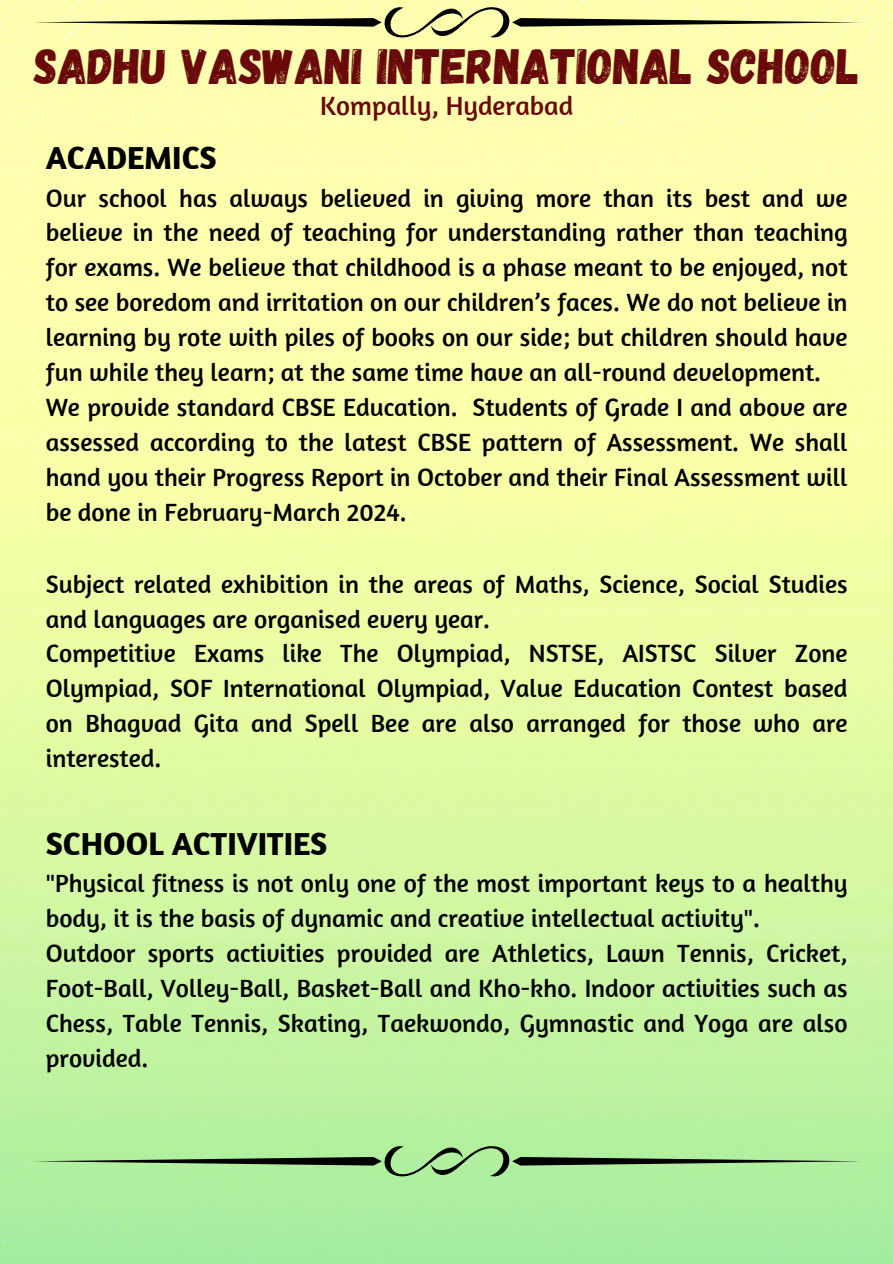
<style>
.page{position:relative;width:893px;height:1264px;background:#fff}
.page>*{position:absolute;margin:0;border:0;box-sizing:border-box;transform-origin:0 0}
.t1{font:49.5px "Gagalin";color:#690909}
.t2{font:700 32.55px "Amaranth";color:#000}
.t3{font:27px "Amaranth";color:#690909}
.t4{font:25.5px/34.8px "Amaranth";color:#000;text-align:justify}
</style>
<div class="page">
<img style="left:0;top:0;width:892px;height:1263px">
<svg style="left:32px;top:5px;width:829px;height:35px;background:#dcdc98"></svg>
<svg style="left:32px;top:1143px;width:829px;height:35px;background:#99d089"></svg>
<p class="t1" style="left:34px;top:34px;width:826px">SADHU VASWANI INTERNATIONAL SCHOOL</p>
<p class="t3" style="left:320px;top:88px;width:254px">Kompally, Hyderabad</p>
<h1 class="t2" style="left:46px;top:138px;width:172px">ACADEMICS</h1>
<p class="t4" style="left:46px;top:180px;width:803px">Our school has always believed in giving more than its best and we believe in the need of teaching for understanding rather than teaching for exams. We believe that childhood is a phase meant to be enjoyed, not to see boredom and irritation on our children’s faces. We do not believe in learning by rote with piles of books on our side; but children should have fun while they learn; at the same time have an all-round development.</p>
<p class="t4" style="left:46px;top:389px;width:803px">We provide standard CBSE Education. Students of Grade I and above are assessed according to the latest CBSE pattern of Assessment. We shall hand you their Progress Report in October and their Final Assessment will be done in February-March 2024.</p>
<p class="t4" style="left:46px;top:566px;width:803px">Subject related exhibition in the areas of Maths, Science, Social Studies and languages are organised every year.</p>
<p class="t4" style="left:46px;top:635px;width:803px">Competitive Exams like The Olympiad, NSTSE, AISTSC Silver Zone Olympiad, SOF International Olympiad, Value Education Contest based on Bhagvad Gita and Spell Bee are also arranged for those who are interested.</p>
<p class="t2" style="left:46px;top:823px;width:283px">SCHOOL ACTIVITIES</p>
<p class="t4" style="left:46px;top:865px;width:803px">"Physical fitness is not only one of the most important keys to a healthy body, it is the basis of dynamic and creative intellectual activity".</p>
<p class="t4" style="left:46px;top:935px;width:803px">Outdoor sports activities provided are Athletics, Lawn Tennis, Cricket, Foot-Ball, Volley-Ball, Basket-Ball and Kho-kho. Indoor activities such as Chess, Table Tennis, Skating, Taekwondo, Gymnastic and Yoga are also provided.</p>
</div>
